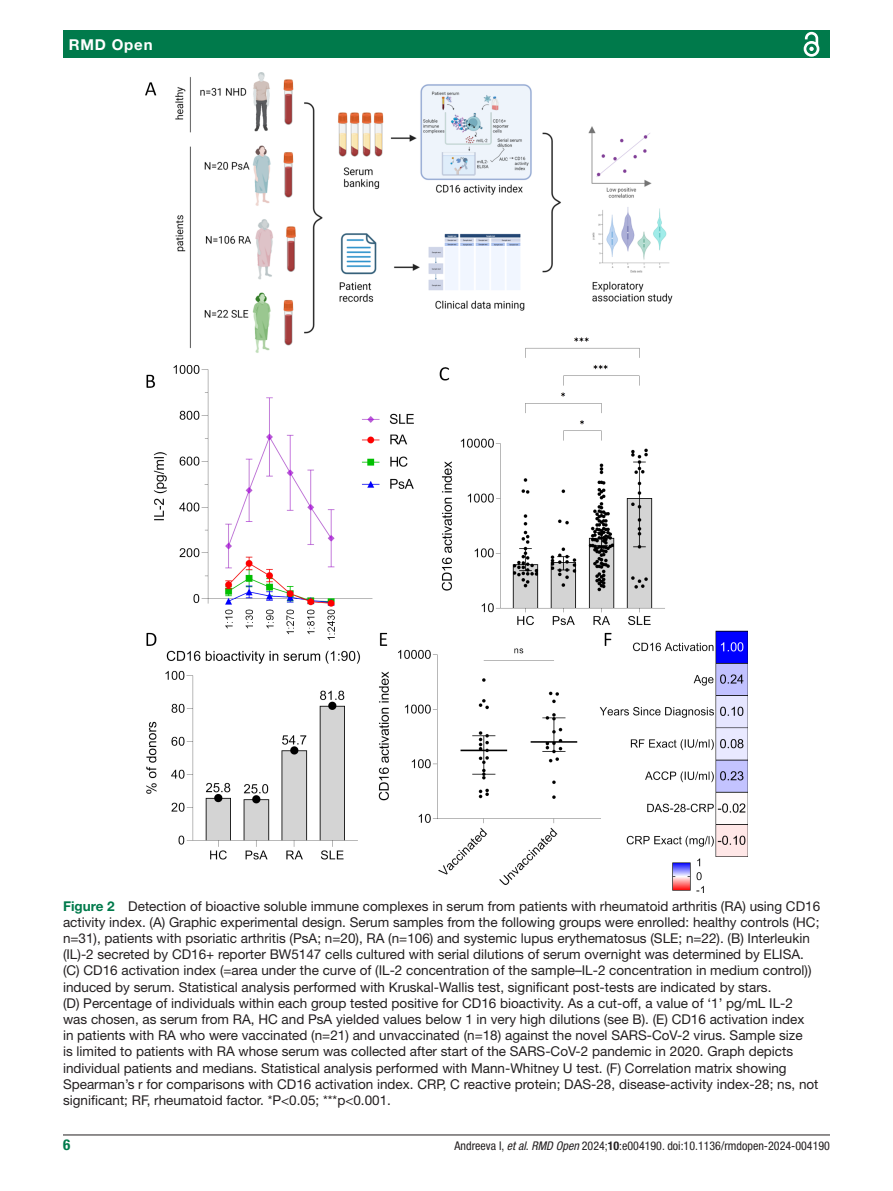
<style>
.page{position:relative;width:893px;height:1191px;background:#fff}
.page>*{position:absolute;margin:0;border:0;box-sizing:border-box;transform-origin:0 0}
.t1{font:700 15px "Helvetica Neue LT Std";letter-spacing:.055em;color:#fff}
.t2{font:700 condensed 15px "Helvetica Neue LT Std";color:#007a4b}
.t3{font:13.5px/16.2px "Helvetica Neue LT Std";color:#231f20}
.t4{font:condensed 12px "Helvetica Neue LT Std";color:#231f20}
.s1{font-weight:700;color:#007a4b}
.s2{font-style:italic}
.s3{font-weight:700}
</style>
<div class="page">
<hr style="left:63px;top:1134px;width:767px;height:1px;background:#231f20">
<div style="left:63px;top:31px;width:767px;height:27px;background:#007a4b"></div>
<svg style="left:803px;top:31px;width:17px;height:26px"></svg>
<img style="left:145px;top:73px;width:603px;height:820px">
<p class="t1" style="left:69px;top:35px;width:85px">RMD Open</p>
<p class="t3" style="left:63px;top:897px;width:759px"><span class="s1">Figure 2</span> Detection of bioactive soluble immune complexes in serum from patients with rheumatoid arthritis (RA) using CD16 activity index. (A) Graphic experimental design. Serum samples from the following groups were enrolled: healthy controls (HC; n=31), patients with psoriatic arthritis (PsA; n=20), RA (n=106) and systemic lupus erythematosus (SLE; n=22). (B) Interleukin (IL)-2 secreted by CD16+ reporter BW5147 cells cultured with serial dilutions of serum overnight was determined by ELISA. (C) CD16 activation index (=area under the curve of (IL-2 concentration of the sample–IL-2 concentration in medium control)) induced by serum. Statistical analysis performed with Kruskal-Wallis test, significant post-tests are indicated by stars.<br>(D) Percentage of individuals within each group tested positive for CD16 bioactivity. As a cut-off, a value of ‘1’ pg/mL IL-2 was chosen, as serum from RA, HC and PsA yielded values below 1 in very high dilutions (see B). (E) CD16 activation index<br>in patients with RA who were vaccinated (n=21) and unvaccinated (n=18) against the novel SARS‑CoV‑2 virus. Sample size<br>is limited to patients with RA whose serum was collected after start of the SARS‑CoV‑2 pandemic in 2020. Graph depicts individual patients and medians. Statistical analysis performed with Mann-Whitney U test. (F) Correlation matrix showing Spearman’s r for comparisons with CD16 activation index. CRP, C reactive protein; DAS-28, disease-activity index-28; ns, not significant; RF, rheumatoid factor. *P&lt;0.05; ***p&lt;0.001.</p>
<p class="t2" style="left:63px;top:1135px;width:9px">6</p>
<p class="t4" style="left:455px;top:1138px;width:377px">Andreeva I, <span class="s2">et al</span>. <span class="s2">RMD Open</span> 2024;<span class="s3">10</span>:e004190. doi:10.1136/rmdopen-2024-004190</p>
</div>
